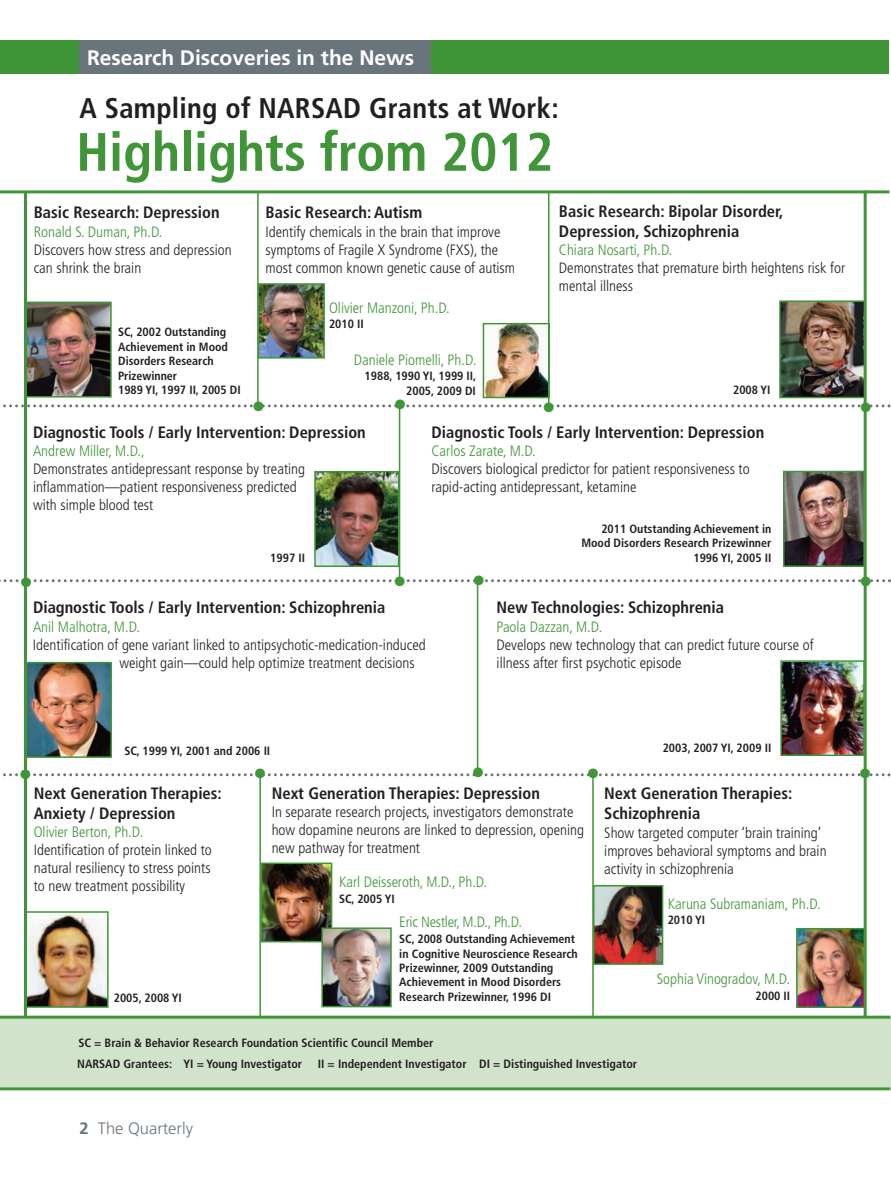
<style>
.page{position:relative;width:891px;height:1188px;background:#fff}
.page>*{position:absolute;margin:0;border:0;box-sizing:border-box;transform-origin:0 0}
.t1{font:700 condensed 54px "Frutiger";color:#3f9537}
.t2{font:700 condensed 28.5px "Frutiger";letter-spacing:.01em;color:#231f20}
.t3{font:700 21px "Frutiger";color:#fff}
.t4{font:700 condensed 16.5px/19.8px "Frutiger";color:#231f20}
.t5{font:300 16.5px "Frutiger";color:#6a747b}
.t6{font:300 condensed 15px/18px "Frutiger";color:#231f20}
.t7{font:300 condensed 15px "Frutiger";color:#3f9537}
.t8{font:13.5px "Zapf Dingbats";color:#3f9537}
.t9{font:700 condensed 12px/14.4px "Frutiger";color:#231f20}
.s1{font-weight:700}
</style>
<div class="page">
<div style="left:0;top:40px;width:889px;height:34px;background:#3f9537"></div>
<div style="left:79px;top:40px;width:351px;height:34px;background:#6a747b"></div>
<hr style="left:0;top:190px;width:889px;height:3px;background:#3f9537">
<svg style="left:3px;top:404px;width:888px;height:3px"></svg>
<svg style="left:0;top:579px;width:891px;height:3px"></svg>
<svg style="left:3px;top:773px;width:888px;height:3px"></svg>
<img style="left:29px;top:305px;width:80px;height:90px">
<div style="left:26px;top:302px;width:86px;height:96px;border:2px solid #3f9537"></div>
<img style="left:29px;top:665px;width:80px;height:90px">
<div style="left:26px;top:662px;width:86px;height:96px;border:2px solid #3f9537"></div>
<img style="left:261px;top:286px;width:61px;height:70px">
<div style="left:258px;top:283px;width:67px;height:76px;border:2px solid #3f9537"></div>
<img style="left:486px;top:326px;width:61px;height:69px">
<div style="left:483px;top:323px;width:67px;height:75px;border:2px solid #3f9537"></div>
<hr style="left:257px;top:193px;width:2px;height:209px;background:#3f9537">
<img style="left:28px;top:914px;width:78px;height:91px">
<div style="left:25px;top:911px;width:84px;height:97px;border:2px solid #3f9537"></div>
<img style="left:799px;top:931px;width:63px;height:74px">
<div style="left:796px;top:928px;width:69px;height:80px;border:2px solid #3f9537"></div>
<img style="left:264px;top:866px;width:65px;height:73px">
<div style="left:261px;top:863px;width:71px;height:79px;border:2px solid #3f9537"></div>
<img style="left:324px;top:930px;width:65px;height:74px">
<div style="left:321px;top:927px;width:71px;height:80px;border:2px solid #3f9537"></div>
<img style="left:596px;top:888px;width:64px;height:74px">
<div style="left:593px;top:885px;width:70px;height:80px;border:2px solid #3f9537"></div>
<hr style="left:259px;top:773px;width:2px;height:260px;background:#3f9537">
<hr style="left:592px;top:773px;width:2px;height:260px;background:#3f9537">
<img style="left:317px;top:474px;width:79px;height:90px">
<div style="left:314px;top:471px;width:85px;height:96px;border:2px solid #3f9537"></div>
<hr style="left:477px;top:579px;width:1px;height:194px;background:#3f9537">
<img style="left:786px;top:474px;width:76px;height:90px">
<div style="left:783px;top:471px;width:82px;height:96px;border:2px solid #3f9537"></div>
<hr style="left:399px;top:408px;width:1px;height:173px;background:#3f9537">
<hr style="left:548px;top:192px;width:2px;height:215px;background:#3f9537">
<img style="left:783px;top:663px;width:79px;height:90px">
<div style="left:780px;top:660px;width:85px;height:96px;border:2px solid #3f9537"></div>
<img style="left:782px;top:303px;width:81px;height:92px">
<div style="left:779px;top:300px;width:87px;height:98px;border:2px solid #3f9537"></div>
<hr style="left:24px;top:192px;width:3px;height:841px;background:#3f9537">
<hr style="left:864px;top:191px;width:3px;height:841px;background:#3f9537">
<div style="left:0;top:1018px;width:891px;height:69px;background:#d2e3cc"></div>
<hr style="left:0;top:1087px;width:891px;height:3px;background:#3f9537">
<hr style="left:0;top:1016px;width:891px;height:3px;background:#3f9537">
<h3 class="t3" style="left:87px;top:49px;width:329px">Research Discoveries in the News</h3>
<h2 class="t2" style="left:80px;top:96px;width:481px">A Sampling of NARSAD Grants at Work:</h2>
<h1 class="t1" style="left:76px;top:130px;width:479px">Highlights from 2012</h1>
<p class="t4" style="left:34px;top:204px;width:187px">Basic Research: Depression</p>
<p class="t7" style="left:34px;top:226px;width:130px">Ronald S. Duman, Ph.D.</p>
<p class="t6" style="left:34px;top:242px;width:200px">Discovers how stress and depression can shrink the brain</p>
<p class="t4" style="left:559px;top:203px;width:226px">Basic Research: Bipolar Disorder,<br>Depression, Schizophrenia</p>
<p class="t7" style="left:559px;top:244px;width:115px">Chiara Nosarti, Ph.D.</p>
<p class="t6" style="left:559px;top:260px;width:288px">Demonstrates that premature birth heightens risk for mental illness</p>
<p class="t4" style="left:266px;top:204px;width:158px">Basic Research: Autism</p>
<p class="t6" style="left:266px;top:224px;width:251px">Identify chemicals in the brain that improve symptoms of Fragile X Syndrome (FXS), the most common known genetic cause of autism</p>
<p class="t9" style="left:118px;top:326px;width:124px">SC, 2002 Outstanding<br>Achievement in Mood<br>Disorders Research<br>Prizewinner<br>1989 YI, 1997 II, 2005 DI</p>
<p class="t8" style="left:253px;top:398px;width:12px">●</p>
<p class="t7" style="left:329px;top:301px;width:122px">Olivier Manzoni, Ph.D.</p>
<p class="t9" style="left:329px;top:318px;width:36px">2010 II</p>
<p class="t7" style="left:354px;top:353px;width:124px">Daniele Piomelli, Ph.D.</p>
<p class="t9" style="left:365px;top:370px;width:113px;text-align:right">1988, 1990 YI, 1999 II,<br>2005, 2009 DI</p>
<p class="t8" style="left:395px;top:397px;width:12px">●</p>
<p class="t8" style="left:544px;top:399px;width:12px">●</p>
<p class="t9" style="left:733px;top:383px;width:39px">2008 YI</p>
<p class="t4" style="left:33px;top:423px;width:334px">Diagnostic Tools / Early Intervention: Depression</p>
<p class="t7" style="left:33px;top:445px;width:113px">Andrew Miller, M.D.,</p>
<p class="t6" style="left:33px;top:461px;width:274px">Demonstrates antidepressant response by treating inflammation—patient responsiveness predicted with simple blood test</p>
<p class="t8" style="left:21px;top:575px;width:12px">●</p>
<p class="t9" style="left:270px;top:551px;width:36px">1997 II</p>
<p class="t8" style="left:394px;top:574px;width:12px">●</p>
<p class="t4" style="left:432px;top:423px;width:334px">Diagnostic Tools / Early Intervention: Depression</p>
<p class="t7" style="left:432px;top:445px;width:106px">Carlos Zarate, M.D.</p>
<p class="t6" style="left:431px;top:461px;width:320px">Discovers biological predictor for patient responsiveness to rapid-acting antidepressant, ketamine</p>
<p class="t8" style="left:473px;top:572px;width:12px">●</p>
<p class="t9" style="left:581px;top:523px;width:191px;text-align:right">2011 Outstanding Achievement in<br>Mood Disorders Research Prizewinner<br>1996 YI, 2005 II</p>
<p class="t4" style="left:33px;top:599px;width:354px">Diagnostic Tools / Early Intervention: Schizophrenia</p>
<p class="t7" style="left:33px;top:621px;width:109px">Anil Malhotra, M.D.</p>
<p class="t6" style="left:119px;top:637px;width:308px;text-indent:-86px">Identification of gene variant linked to antipsychotic-medication-induced weight gain—could help optimize treatment decisions</p>
<p class="t9" style="left:124px;top:744px;width:147px">SC, 1999 YI, 2001 and 2006 II</p>
<p class="t4" style="left:497px;top:599px;width:229px">New Technologies: Schizophrenia</p>
<p class="t7" style="left:497px;top:621px;width:107px">Paola Dazzan, M.D.</p>
<p class="t6" style="left:497px;top:637px;width:318px">Develops new technology that can predict future course of illness after first psychotic episode</p>
<p class="t9" style="left:663px;top:741px;width:110px">2003, 2007 YI, 2009 II</p>
<p class="t8" style="left:861px;top:399px;width:12px">●</p>
<p class="t8" style="left:861px;top:574px;width:12px">●</p>
<p class="t8" style="left:20px;top:766px;width:12px">●</p>
<p class="t8" style="left:473px;top:764px;width:12px">●</p>
<p class="t8" style="left:588px;top:766px;width:12px">●</p>
<p class="t8" style="left:860px;top:766px;width:12px">●</p>
<p class="t8" style="left:255px;top:766px;width:12px">●</p>
<p class="t4" style="left:34px;top:784px;width:190px">Next Generation Therapies:<br>Anxiety / Depression</p>
<p class="t7" style="left:34px;top:826px;width:111px">Olivier Berton, Ph.D.</p>
<p class="t6" style="left:34px;top:842px;width:180px;text-align:justify">Identification of protein linked to natural resiliency to stress points to new treatment possibility</p>
<p class="t9" style="left:114px;top:992px;width:70px">2005, 2008 YI</p>
<p class="t4" style="left:272px;top:785px;width:270px">Next Generation Therapies: Depression</p>
<p class="t6" style="left:272px;top:804px;width:314px">In separate research projects, investigators demonstrate how dopamine neurons are linked to depression, opening new pathway for treatment</p>
<p class="t7" style="left:339px;top:876px;width:150px">Karl Deisseroth, M.D., Ph.D.</p>
<p class="t9" style="left:339px;top:892px;width:57px">SC, 2005 YI</p>
<p class="t7" style="left:399px;top:916px;width:124px">Eric Nestler, M.D., Ph.D.</p>
<p class="t9" style="left:399px;top:933px;width:180px">SC, 2008 Outstanding Achievement in Cognitive Neuroscience Research<br>Prizewinner, 2009 Outstanding<br>Achievement in Mood Disorders<br>Research Prizewinner, 1996 DI</p>
<p class="t9" style="left:78px;top:1037px;width:357px">SC = Brain &amp; Behavior Research Foundation Scientific Council Member</p>
<p class="t4" style="left:604px;top:785px;width:190px">Next Generation Therapies:<br>Schizophrenia</p>
<p class="t6" style="left:604px;top:825px;width:224px">Show targeted computer ‘brain training’ improves behavioral symptoms and brain activity in schizophrenia</p>
<p class="t7" style="left:668px;top:897px;width:155px">Karuna Subramaniam, Ph.D.</p>
<p class="t9" style="left:668px;top:914px;width:39px">2010 YI</p>
<p class="t7" style="left:657px;top:973px;width:135px">Sophia Vinogradov, M.D.</p>
<p class="t9" style="left:756px;top:989px;width:36px">2000 II</p>
<p class="t9" style="left:77px;top:1057px;width:226px">NARSAD Grantees: YI = Young Investigator</p>
<p class="t9" style="left:318px;top:1057px;width:321px">II = Independent Investigator DI = Distinguished Investigator</p>
<p class="t5" style="left:80px;top:1122px;width:115px"><span class="s1">2</span> The Quarterly</p>
</div>
